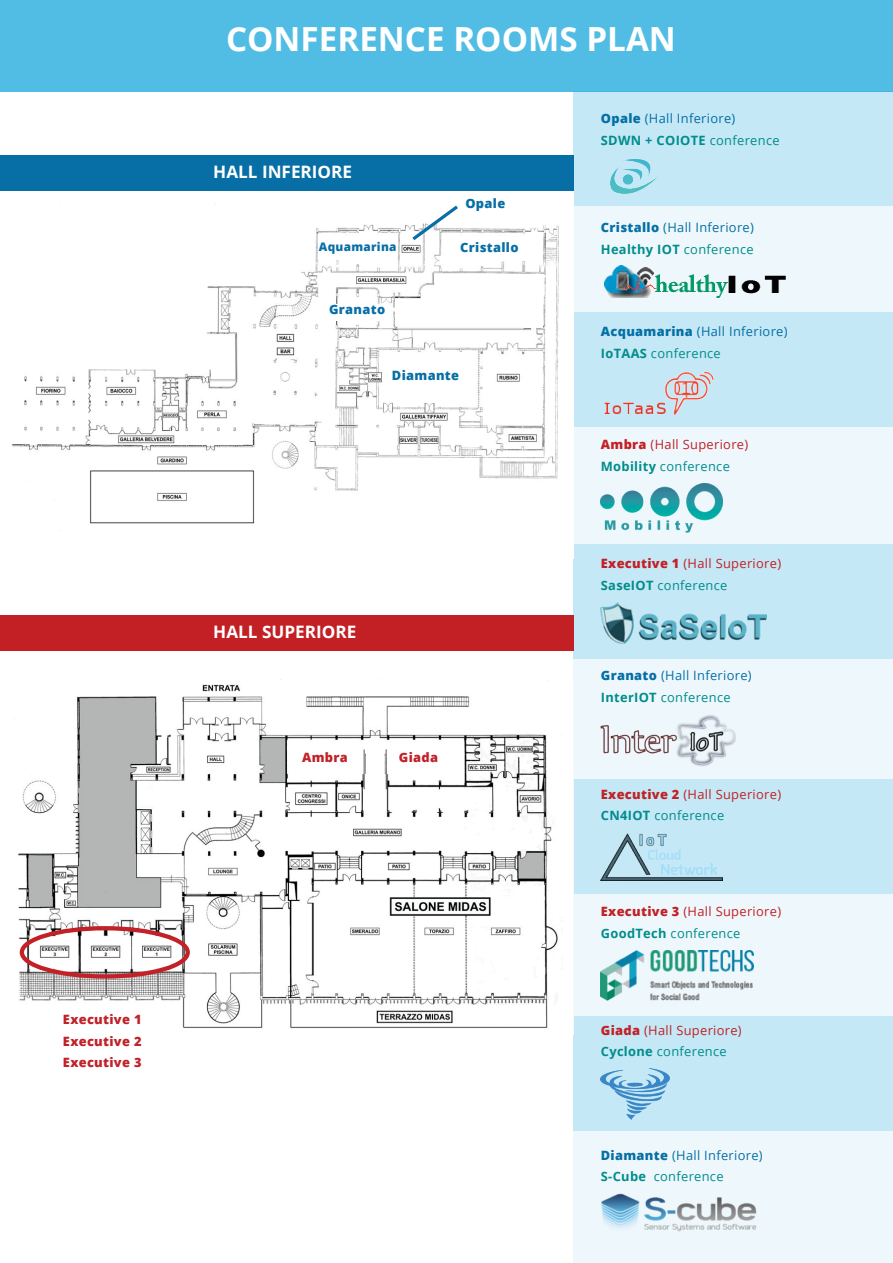
<style>
.page{position:relative;width:893px;height:1263px;background:#fff}
.page>*{position:absolute;margin:0;border:0;box-sizing:border-box;transform-origin:0 0}
.t1{font:700 33.15px "Open Sans";color:#fff}
.t2{font:700 17.1px "Open Sans";color:#fff}
.t3{font:12.9px/21.9px "Open Sans";letter-spacing:.025em;color:#056fa6}
.t4{font:12.9px/21.9px "Open Sans";letter-spacing:.025em;color:#c12127}
.t5{font:12.9px/21.9px "Open Sans";letter-spacing:.025em;color:#c32026}
.t6{font:800 12.9px "Open Sans";letter-spacing:.025em;color:#c12127}
.t7{font:12.9px/21.9px "Open Sans";letter-spacing:.025em;color:#076fa5}
.t8{font:800 12.9px "Open Sans";letter-spacing:.025em;color:#076fa5}
.t9{font:700 12.9px "Open Sans";letter-spacing:.025em;color:#008c8c}
.t10{font:800 11.85px "Open Sans";letter-spacing:.025em;color:#076fa5}
.s1{font-weight:800}
.s2{font-weight:400}
.s3{font-weight:700;color:#008c8c}
.s4{color:#008c8c}
</style>
<div class="page">
<div style="left:573px;top:92px;width:320px;height:1171px;background:#eef8fc"></div>
<div style="left:573px;top:92px;width:320px;height:114px;background:#c4e8f5"></div>
<div style="left:573px;top:313px;width:320px;height:114px;background:#c4e8f5"></div>
<div style="left:573px;top:544px;width:320px;height:115px;background:#c4e8f5"></div>
<div style="left:573px;top:779px;width:320px;height:114px;background:#c4e8f5"></div>
<div style="left:573px;top:1016px;width:320px;height:114px;background:#c4e8f5"></div>
<div style="left:0;top:0;width:893px;height:92px;background:#52bde4"></div>
<img style="left:12px;top:204px;width:547px;height:327px">
<img style="left:14px;top:679px;width:544px;height:349px">
<div style="left:0;top:615px;width:573px;height:36px;background:#c32026"></div>
<div style="left:0;top:155px;width:573px;height:36px;background:#076fa5"></div>
<img style="left:601px;top:1193px;width:156px;height:39px">
<img style="left:601px;top:950px;width:153px;height:50px">
<img style="left:601px;top:483px;width:122px;height:50px">
<img style="left:601px;top:715px;width:135px;height:51px">
<img style="left:604px;top:372px;width:110px;height:43px">
<img style="left:604px;top:266px;width:181px;height:32px">
<img style="left:601px;top:602px;width:166px;height:42px">
<img style="left:610px;top:159px;width:47px;height:35px">
<img style="left:601px;top:1068px;width:68px;height:51px">
<img style="left:601px;top:833px;width:122px;height:47px">
<div style="left:399px;top:752px;width:52px;height:22px;background:#fff"></div>
<div style="left:302px;top:752px;width:58px;height:22px;background:#fff"></div>
<div style="left:63px;top:1014px;width:81px;height:22px;background:#fff"></div>
<div style="left:20px;top:926px;width:170px;height:53px;border:4px solid #c12127;border-radius:50%"></div>
<div style="left:460px;top:242px;width:64px;height:17px;background:#fff"></div>
<div style="left:465px;top:198px;width:40px;height:16px;background:#fff"></div>
<div style="left:319px;top:242px;width:78px;height:17px;background:#fff"></div>
<div style="left:329px;top:304px;width:58px;height:17px;background:#fff"></div>
<div style="left:392px;top:370px;width:68px;height:17px;background:#fff"></div>
<svg style="left:409px;top:204px;width:52px;height:39px"></svg>
<p class="t6" style="left:63px;top:1009px;width:80px">Executive 1</p>
<p class="t6" style="left:63px;top:1053px;width:80px">Executive 3</p>
<p class="t6" style="left:63px;top:1031px;width:80px">Executive 2</p>
<p class="t1" style="left:226px;top:16px;width:451px">CONFERENCE ROOMS PLAN</p>
<p class="t3" style="left:601px;top:107px;width:136px"><span class="s1">Opale</span> (Hall Inferiore)</p>
<p class="t2" style="left:213px;top:160px;width:140px">HALL INFERIORE</p>
<p class="t10" style="left:319px;top:238px;width:79px">Aquamarina</p>
<p class="t8" style="left:329px;top:300px;width:58px">Granato</p>
<p class="t8" style="left:465px;top:193px;width:41px">Opale</p>
<p class="t8" style="left:460px;top:237px;width:60px">Cristallo</p>
<p class="t8" style="left:392px;top:365px;width:69px">Diamante</p>
<p class="t2" style="left:213px;top:620px;width:145px">HALL SUPERIORE</p>
<p class="t6" style="left:302px;top:748px;width:47px">Ambra</p>
<p class="t6" style="left:399px;top:748px;width:41px">Giada</p>
<p class="t9" style="left:601px;top:131px;width:180px">SDWN + COIOTE <span class="s2">conference</span></p>
<p class="t3" style="left:601px;top:216px;width:155px"><span class="s1">Cristallo</span> (Hall Inferiore)<br><span class="s3">Healthy IOT</span> <span class="s4">conference</span></p>
<p class="t3" style="left:601px;top:320px;width:188px"><span class="s1">Acquamarina</span> (Hall Inferiore)<br><span class="s3">IoTAAS</span> <span class="s4">conference</span></p>
<p class="t5" style="left:601px;top:433px;width:149px"><span class="s1">Ambra</span> (Hall Superiore)<br><span class="s3">Mobility</span> <span class="s4">conference</span></p>
<p class="t5" style="left:601px;top:552px;width:182px"><span class="s1">Executive 1</span> (Hall Superiore)<br><span class="s3">SaseIOT</span> <span class="s4">conference</span></p>
<p class="t3" style="left:601px;top:664px;width:152px"><span class="s1">Granato</span> (Hall Inferiore)<br><span class="s3">InterIOT</span> <span class="s4">conference</span></p>
<p class="t4" style="left:601px;top:783px;width:182px"><span class="s1">Executive 2</span> (Hall Superiore)<br><span class="s3">CN4IOT</span> <span class="s4">conference</span></p>
<p class="t4" style="left:601px;top:900px;width:182px"><span class="s1">Executive 3</span> (Hall Superiore)<br><span class="s3">GoodTech</span> <span class="s4">conference</span></p>
<p class="t4" style="left:601px;top:1018px;width:142px"><span class="s1">Giada</span> (Hall Superiore)<br><span class="s3">Cyclone</span> <span class="s4">conference</span></p>
<p class="t7" style="left:601px;top:1144px;width:163px"><span class="s1">Diamante</span> (Hall Inferiore)<br><span class="s3">S-Cube</span> <span class="s4">conference</span></p>
</div>
